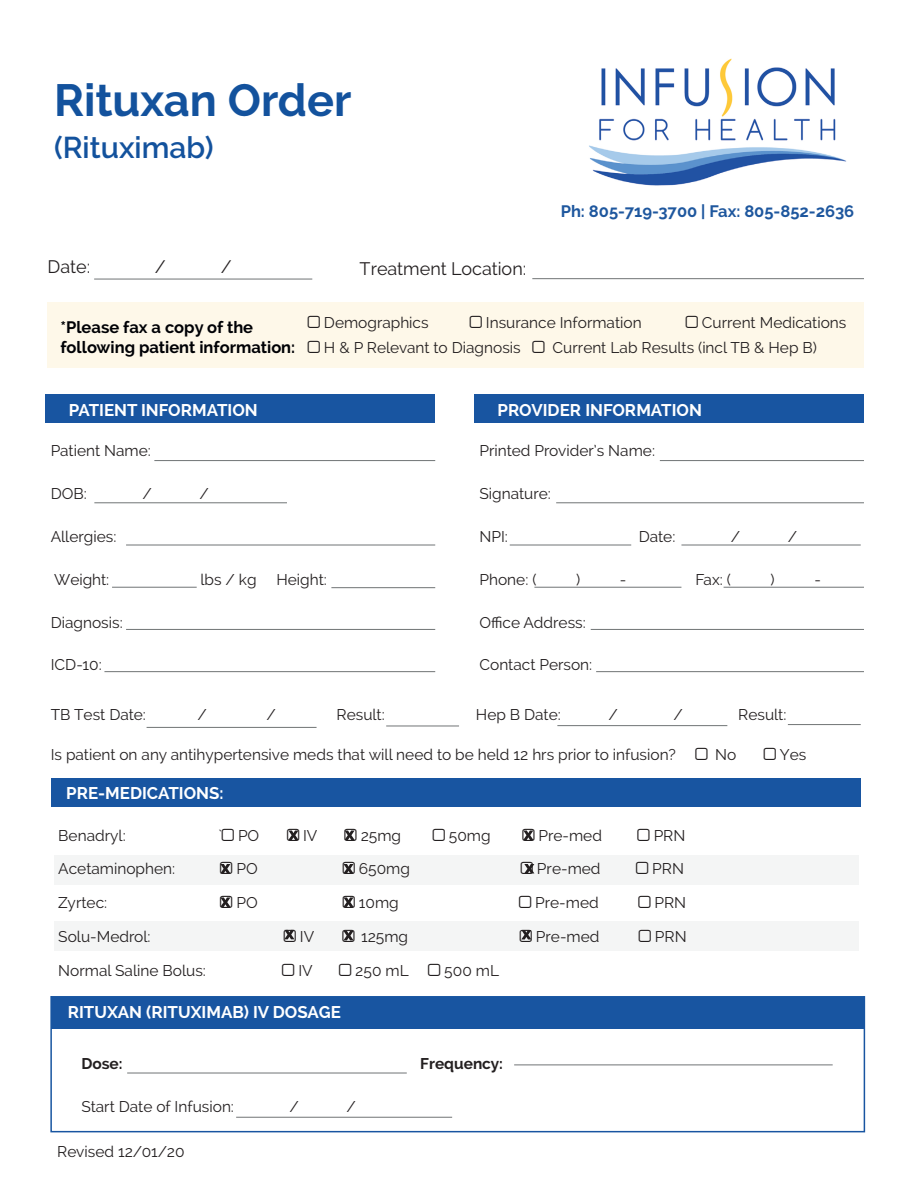
<style>
.page{position:relative;width:918px;height:1188px;background:#fff}
.page>*{position:absolute;margin:0;border:0;box-sizing:border-box;transform-origin:0 0}
.t1{font:700 45px "Raleway";color:#13529d}
.t2{font:600 30px "Raleway";color:#13529d}
.t3{font:18px "Raleway";color:#231f20}
.t4{font:700 16.95px "Raleway";color:#fff}
.t5{font:700 16.5px/19.8px "Raleway";color:#000105}
.t6{font:700 16.5px "Raleway";color:#1e579e}
.t7{font:15.45px "Raleway";color:#231f20}
.t8{font:700 15.45px "Raleway";color:#231f20}
</style>
<div class="page">
<img style="left:589px;top:58px;width:258px;height:128px">
<hr style="left:94px;top:279px;width:218px;height:1px;background:#707475">
<hr style="left:154px;top:460px;width:281px;height:1px;background:#707475">
<hr style="left:94px;top:502px;width:193px;height:1px;background:#707475">
<hr style="left:126px;top:545px;width:309px;height:1px;background:#707475">
<hr style="left:112px;top:587px;width:85px;height:1px;background:#707475">
<div style="left:45px;top:395px;width:390px;height:28px;background:#1855a1"></div>
<hr style="left:331px;top:587px;width:104px;height:1px;background:#707475">
<hr style="left:126px;top:629px;width:309px;height:1px;background:#707475">
<hr style="left:104px;top:671px;width:331px;height:1px;background:#707475">
<hr style="left:660px;top:460px;width:204px;height:1px;background:#707475">
<hr style="left:556px;top:502px;width:308px;height:1px;background:#707475">
<hr style="left:510px;top:545px;width:121px;height:1px;background:#707475">
<hr style="left:534px;top:587px;width:147px;height:1px;background:#707475">
<div style="left:474px;top:395px;width:390px;height:28px;background:#1855a1"></div>
<hr style="left:591px;top:629px;width:273px;height:1px;background:#707475">
<hr style="left:596px;top:671px;width:268px;height:1px;background:#707475">
<hr style="left:724px;top:587px;width:140px;height:1px;background:#707475">
<hr style="left:681px;top:545px;width:180px;height:1px;background:#707475">
<div style="left:51px;top:779px;width:810px;height:28px;background:#1855a1"></div>
<div style="left:54px;top:922px;width:805px;height:29px;background:#f4f5f5"></div>
<div style="left:54px;top:856px;width:805px;height:29px;background:#f4f5f5"></div>
<div style="left:48px;top:303px;width:816px;height:65px;background:#fef8e9"></div>
<hr style="left:532px;top:278px;width:332px;height:1px;background:#707475">
<div style="left:51px;top:997px;width:813px;height:31px;background:#1855a1"></div>
<div style="left:50px;top:996px;width:815px;height:136px;border:2px solid #1855a1"></div>
<hr style="left:127px;top:1073px;width:280px;height:1px;background:#707475">
<hr style="left:236px;top:1117px;width:216px;height:1px;background:#707475">
<hr style="left:514px;top:1065px;width:319px;height:1px;background:#707475">
<hr style="left:147px;top:727px;width:170px;height:1px;background:#707475">
<hr style="left:386px;top:726px;width:73px;height:1px;background:#707475">
<hr style="left:788px;top:724px;width:73px;height:1px;background:#707475">
<hr style="left:557px;top:725px;width:170px;height:1px;background:#707475">
<svg style="left:288px;top:830px;width:11px;height:10px"></svg>
<svg style="left:345px;top:830px;width:10px;height:10px"></svg>
<svg style="left:523px;top:830px;width:11px;height:10px"></svg>
<svg style="left:220px;top:864px;width:11px;height:10px"></svg>
<svg style="left:343px;top:864px;width:11px;height:10px"></svg>
<svg style="left:524px;top:864px;width:10px;height:10px"></svg>
<svg style="left:220px;top:897px;width:11px;height:10px"></svg>
<svg style="left:343px;top:897px;width:11px;height:10px"></svg>
<svg style="left:284px;top:930px;width:11px;height:10px"></svg>
<svg style="left:343px;top:931px;width:11px;height:10px"></svg>
<svg style="left:521px;top:930px;width:11px;height:10px"></svg>
<h1 class="t1" style="left:54px;top:74px;width:299px">Rituxan Order</h1>
<h2 class="t2" style="left:54px;top:130px;width:161px">(Rituximab)</h2>
<p class="t3" style="left:48px;top:256px;width:44px">Date:</p>
<p class="t3" style="left:155px;top:256px;width:12px">/</p>
<p class="t3" style="left:221px;top:256px;width:12px">/</p>
<p class="t3" style="left:360px;top:258px;width:168px">Treatment Location:</p>
<p class="t6" style="left:561px;top:201px;width:295px">Ph: 805-719-3700 | Fax: 805-852-2636</p>
<p class="t5" style="left:60px;top:317px;width:236px">*Please fax a copy of the following patient information:</p>
<p class="t7" style="left:324px;top:314px;width:106px">Demographics</p>
<p class="t7" style="left:486px;top:314px;width:157px">Insurance Information</p>
<p class="t7" style="left:702px;top:314px;width:146px">Current Medications</p>
<p class="t7" style="left:324px;top:339px;width:198px">H &amp; P Relevant to Diagnosis</p>
<p class="t7" style="left:553px;top:339px;width:266px">Current Lab Results (incl TB &amp; Hep B)</p>
<p class="t4" style="left:69px;top:400px;width:190px">PATIENT INFORMATION</p>
<p class="t7" style="left:51px;top:442px;width:102px">Patient Name:</p>
<p class="t7" style="left:51px;top:485px;width:38px">DOB:</p>
<p class="t7" style="left:142px;top:485px;width:11px">/</p>
<p class="t7" style="left:199px;top:485px;width:11px">/</p>
<p class="t7" style="left:51px;top:528px;width:67px">Allergies:</p>
<p class="t7" style="left:54px;top:570px;width:57px">Weight:</p>
<p class="t7" style="left:201px;top:570px;width:58px">lbs / kg</p>
<p class="t7" style="left:276px;top:570px;width:52px">Height:</p>
<p class="t7" style="left:51px;top:613px;width:74px">Diagnosis:</p>
<p class="t7" style="left:51px;top:656px;width:53px">ICD-10:</p>
<p class="t4" style="left:498px;top:400px;width:206px">PROVIDER INFORMATION</p>
<p class="t7" style="left:480px;top:442px;width:177px">Printed Provider’s Name:</p>
<p class="t7" style="left:480px;top:485px;width:73px">Signature:</p>
<p class="t7" style="left:480px;top:528px;width:30px">NPI:</p>
<p class="t7" style="left:639px;top:528px;width:38px">Date:</p>
<p class="t7" style="left:731px;top:528px;width:11px">/</p>
<p class="t7" style="left:788px;top:528px;width:11px">/</p>
<p class="t7" style="left:480px;top:570px;width:58px">Phone: (</p>
<p class="t7" style="left:576px;top:570px;width:6px">)</p>
<p class="t7" style="left:620px;top:570px;width:8px">-</p>
<p class="t7" style="left:695px;top:570px;width:37px">Fax: (</p>
<p class="t7" style="left:771px;top:570px;width:6px">)</p>
<p class="t7" style="left:814px;top:570px;width:8px">-</p>
<p class="t7" style="left:480px;top:613px;width:108px">Office Address:</p>
<p class="t7" style="left:480px;top:656px;width:114px">Contact Person:</p>
<p class="t7" style="left:51px;top:705px;width:97px">TB Test Date:</p>
<p class="t7" style="left:198px;top:705px;width:11px">/</p>
<p class="t7" style="left:266px;top:705px;width:11px">/</p>
<p class="t7" style="left:337px;top:705px;width:50px">Result:</p>
<p class="t7" style="left:476px;top:705px;width:86px">Hep B Date:</p>
<p class="t7" style="left:608px;top:705px;width:11px">/</p>
<p class="t7" style="left:673px;top:705px;width:11px">/</p>
<p class="t7" style="left:738px;top:705px;width:50px">Result:</p>
<p class="t7" style="left:51px;top:745px;width:627px">Is patient on any antihypertensive meds that will need to be held 12 hrs prior to infusion?</p>
<p class="t7" style="left:715px;top:745px;width:23px">No</p>
<p class="t7" style="left:780px;top:745px;width:28px">Yes</p>
<p class="t4" style="left:66px;top:783px;width:159px">PRE-MEDICATIONS:</p>
<p class="t7" style="left:58px;top:826px;width:69px">Benadryl:</p>
<p class="t7" style="left:218px;top:826px;width:42px">` PO</p>
<p class="t7" style="left:303px;top:826px;width:16px">IV</p>
<p class="t7" style="left:361px;top:826px;width:42px">25mg</p>
<p class="t7" style="left:449px;top:826px;width:43px">50mg</p>
<p class="t7" style="left:538px;top:826px;width:65px">Pre-med</p>
<p class="t7" style="left:654px;top:826px;width:33px">PRN</p>
<p class="t7" style="left:58px;top:860px;width:118px">Acetaminophen:</p>
<p class="t7" style="left:236px;top:860px;width:23px">PO</p>
<p class="t7" style="left:359px;top:860px;width:53px">650mg</p>
<p class="t7" style="left:537px;top:860px;width:65px">Pre-med</p>
<p class="t7" style="left:652px;top:860px;width:33px">PRN</p>
<p class="t7" style="left:58px;top:894px;width:50px">Zyrtec:</p>
<p class="t7" style="left:236px;top:894px;width:23px">PO</p>
<p class="t7" style="left:359px;top:894px;width:41px">10mg</p>
<p class="t7" style="left:535px;top:894px;width:65px">Pre-med</p>
<p class="t7" style="left:654px;top:894px;width:33px">PRN</p>
<p class="t7" style="left:58px;top:928px;width:94px">Solu-Medrol:</p>
<p class="t7" style="left:300px;top:928px;width:16px">IV</p>
<p class="t7" style="left:361px;top:928px;width:49px">125mg</p>
<p class="t7" style="left:536px;top:928px;width:65px">Pre-med</p>
<p class="t7" style="left:655px;top:928px;width:33px">PRN</p>
<p class="t7" style="left:58px;top:961px;width:149px">Normal Saline Bolus:</p>
<p class="t7" style="left:298px;top:961px;width:16px">IV</p>
<p class="t7" style="left:355px;top:961px;width:55px">250 mL</p>
<p class="t7" style="left:444px;top:961px;width:56px">500 mL</p>
<p class="t4" style="left:68px;top:1002px;width:275px">RITUXAN (RITUXIMAB) IV DOSAGE</p>
<p class="t8" style="left:81px;top:1054px;width:43px">Dose:</p>
<p class="t8" style="left:420px;top:1054px;width:84px">Frequency:</p>
<p class="t7" style="left:81px;top:1097px;width:154px">Start Date of Infusion:</p>
<p class="t7" style="left:289px;top:1097px;width:11px">/</p>
<p class="t7" style="left:346px;top:1097px;width:11px">/</p>
<p class="t7" style="left:57px;top:1143px;width:129px">Revised 12/01/20</p>
</div>
